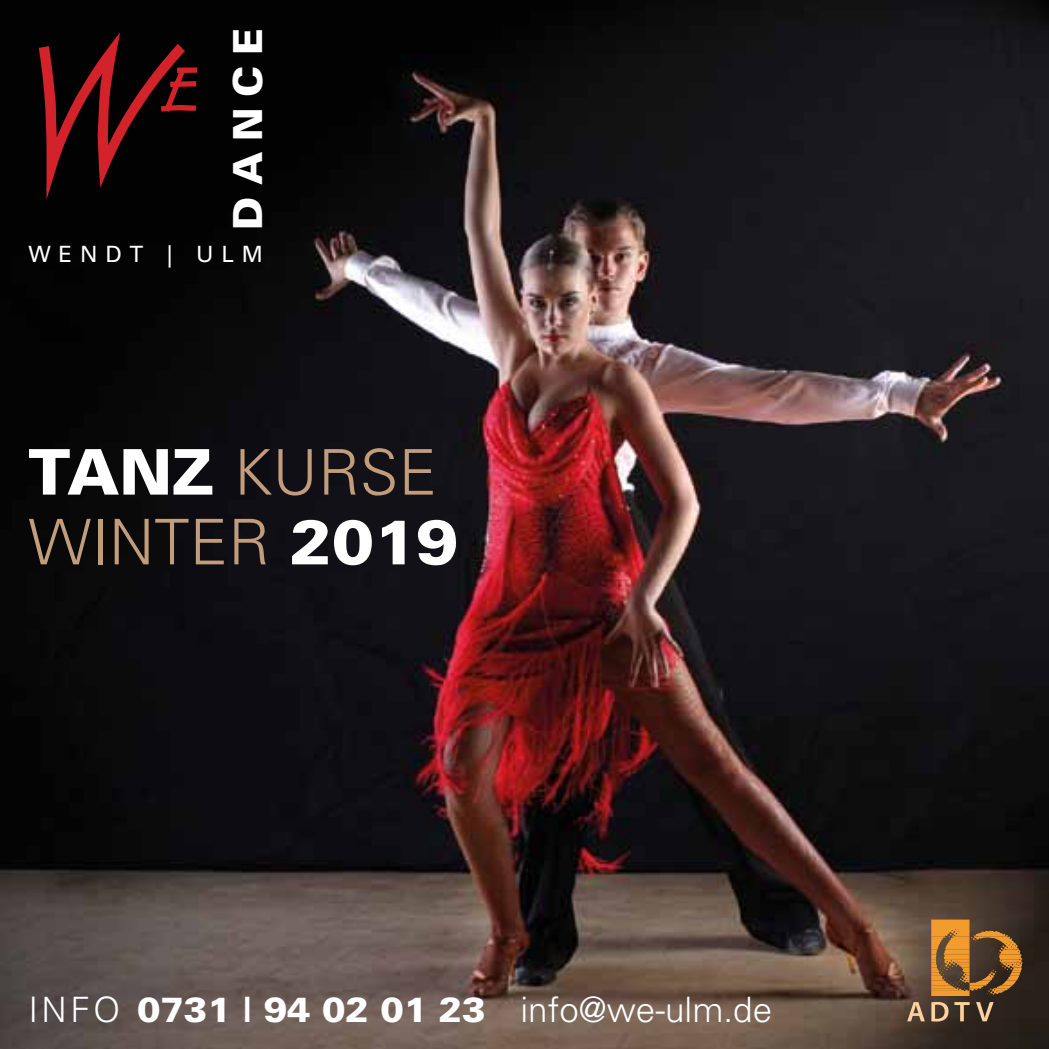
<style>
.page{position:relative;width:1049px;height:1049px;background:#fff}
.page>*{position:absolute;margin:0;border:0;box-sizing:border-box;transform-origin:0 0}
.t1{font:300 63px/69.8px "Univers";color:#c19d7b}
.t2{font:900 40px "Univers";letter-spacing:.27em;color:#fff}
.t3{font:300 35px "Univers";color:#fff}
.t4{font:22.5px "Univers";letter-spacing:.35em;color:#fff}
.s1{font-weight:900;color:#fff}
.s2{font-weight:900}
</style>
<div class="page">
<img style="left:0;top:0;width:1049px;height:1049px">
<svg style="left:931px;top:919px;width:91px;height:77px;background:#91622b"></svg>
<svg style="left:907px;top:1002px;width:18px;height:19px"></svg>
<svg style="left:931px;top:1002px;width:17px;height:19px"></svg>
<svg style="left:954px;top:1002px;width:15px;height:19px"></svg>
<svg style="left:976px;top:1002px;width:18px;height:19px"></svg>
<svg style="left:37px;top:26px;width:162px;height:183px;background:#290809"></svg>
<p class="t2" style="left:223px;top:230px;width:203px;rotate:-90deg">DANCE</p>
<p class="t4" style="left:28px;top:241px;width:236px">WENDT | ulm</p>
<h1 class="t1" style="left:28px;top:436px;width:431px"><span class="s1">TANZ</span> KURSE<br>WINTER <span class="s1">2019</span></h1>
<p class="t3" style="left:28px;top:988px;width:745px">I NFO <span class="s2">0731 | 94 02 01 23</span> INFO@WE-ULM.DE</p>
</div>
